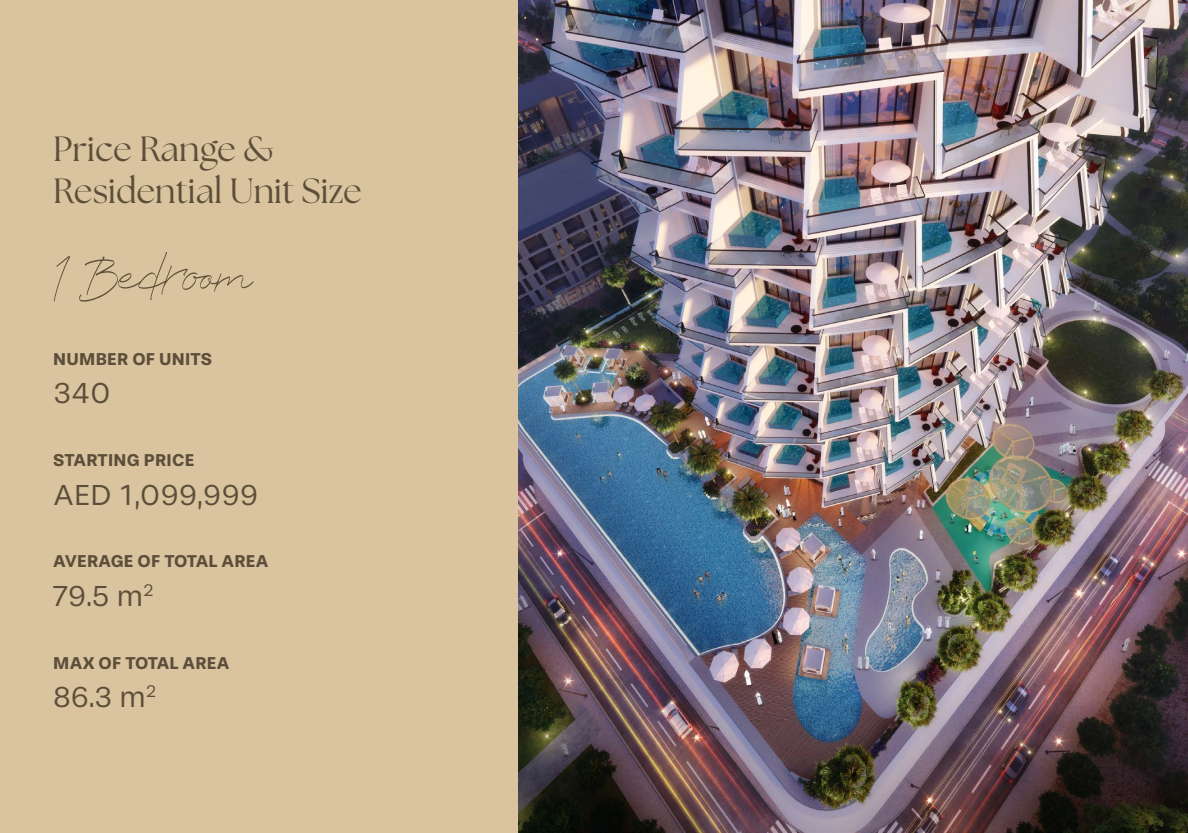
<style>
.page{position:relative;width:1188px;height:833px;background:#fff}
.page>*{position:absolute;margin:0;border:0;box-sizing:border-box;transform-origin:0 0}
.t1{font:61.25px "Zamira";letter-spacing:-.045em;color:#5c4e3a}
.t2{font:35px/42px "The Seasons";color:#5c4e3a}
.t3{font:30px "Stevie Sans";letter-spacing:.015em;color:#5c4e3a}
.t4{font:700 17.5px "Stevie Sans";letter-spacing:.015em;color:#5c4e3a}
</style>
<div class="page">
<div style="left:0;top:0;width:1187px;height:833px;background:#d9c49f"></div>
<img style="left:518px;top:0;width:669px;height:833px">
<svg style="left:56px;top:256px;width:13px;height:11px"></svg>
<h2 class="t2" style="left:53px;top:127px;width:310px">Price Range &amp;<br>Residential Unit Size</h2>
<h1 class="t1" style="left:53px;top:228px;width:201px">1 Bedroom</h1>
<p class="t4" style="left:53px;top:348px;width:160px">NUMBER OF UNITS</p>
<h3 class="t3" style="left:53px;top:376px;width:58px">340</h3>
<p class="t4" style="left:53px;top:449px;width:142px">STARTING PRICE</p>
<h3 class="t3" style="left:53px;top:477px;width:206px">AED 1,099,999</h3>
<p class="t4" style="left:53px;top:551px;width:216px">AVERAGE OF TOTAL AREA</p>
<h3 class="t3" style="left:53px;top:579px;width:102px">79.5 m<sup>2</sup></h3>
<p class="t4" style="left:53px;top:652px;width:177px">MAX OF TOTAL AREA</p>
<h3 class="t3" style="left:53px;top:680px;width:105px">86.3 m<sup>2</sup></h3>
</div>
